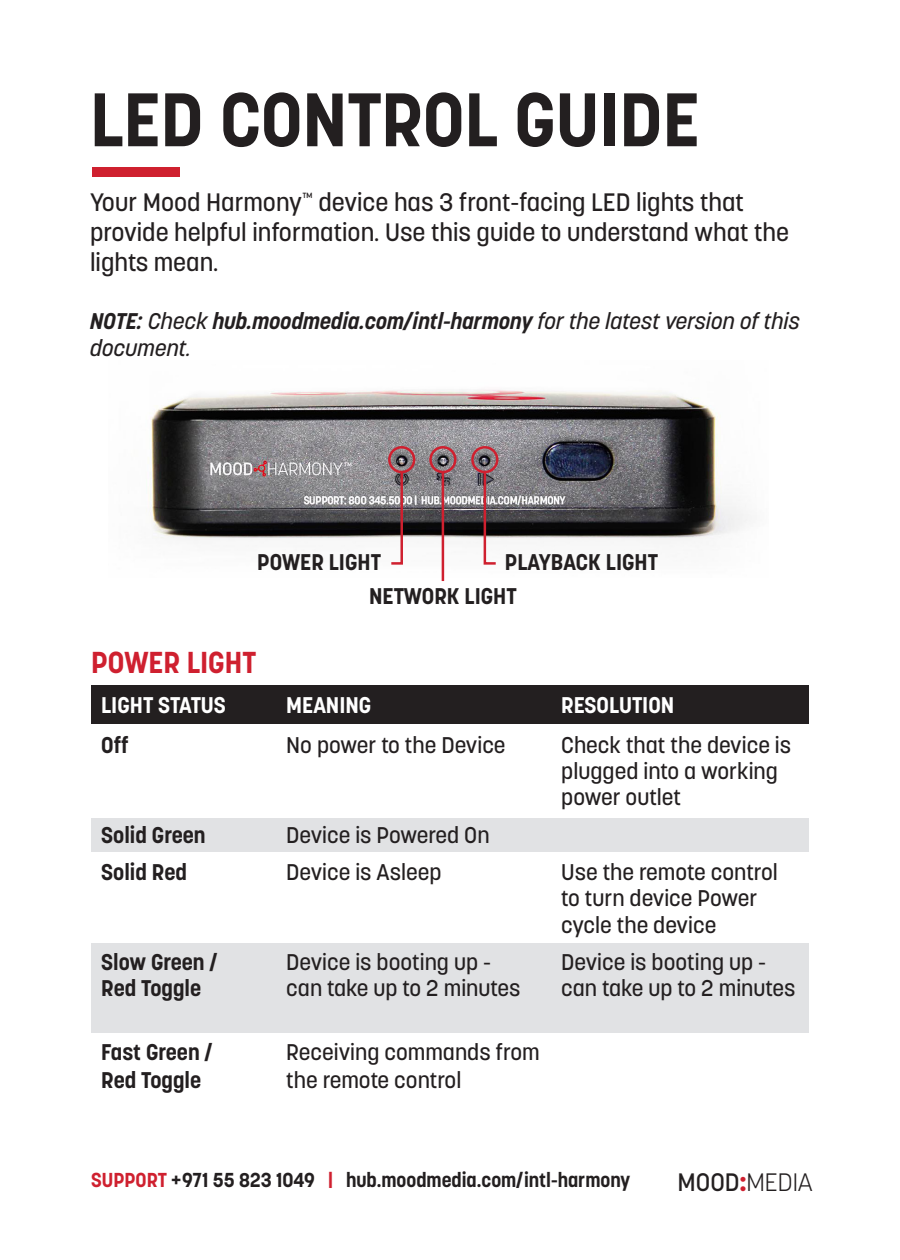
<style>
.page{position:relative;width:900px;height:1260px;background:#fff}
.page>*{position:absolute;margin:0;border:0;box-sizing:border-box;transform-origin:0 0}
.t1{font:700 75px "Korolev";color:#231f20}
.t2{font:700 30px "Korolev";color:#cf202f}
.t3{font:500 25px/30px "Korolev";color:#231f20}
.t4{font:300 25px "Korolev";color:#231f20}
.t5{font:500 22.5px/26.2px "Korolev";color:#231f20}
.t6{font:700 22.5px "Korolev";color:#231f20}
.t7{font:italic 500 22.5px/27.5px "Korolev";color:#231f20}
.t8{font:700 22.5px "Korolev";color:#fff}
.t9{font:700 20px "Korolev";color:#231f20}
.s1{font-weight:700}
.s2{color:#cf202f}
.s3{font-weight:500}
.s4{font-weight:800;color:#cf202f}
</style>
<div class="page">
<div style="left:91px;top:685px;width:718px;height:39px;background:#231f20"></div>
<div style="left:91px;top:818px;width:718px;height:33px;background:#e1e2e4"></div>
<div style="left:91px;top:943px;width:718px;height:90px;background:#e1e2e4"></div>
<div style="left:92px;top:167px;width:88px;height:9px;background:#cf202f"></div>
<img style="left:146px;top:389px;width:604px;height:189px">
<hr style="left:442px;top:473px;width:2px;height:108px;background:#cf202f">
<svg style="left:389px;top:470px;width:15px;height:96px"></svg>
<svg style="left:482px;top:470px;width:16px;height:96px"></svg>
<div style="left:429px;top:446px;width:28px;height:27px;border:2px solid #cf202f;border-radius:50%"></div>
<div style="left:388px;top:446px;width:27px;height:27px;border:2px solid #cf202f;border-radius:50%"></div>
<div style="left:471px;top:446px;width:27px;height:27px;border:2px solid #cf202f;border-radius:50%"></div>
<p class="t1" style="left:90px;top:73px;width:611px">LED CONTROL GUIDE</p>
<p class="t3" style="left:90px;top:187px;width:701px">Your Mood Harmony<sup>™</sup> device has 3 front-facing LED lights that provide helpful information. Use this guide to understand what the lights mean.</p>
<p class="t7" style="left:90px;top:307px;width:712px"><span class="s1">NOTE:</span> Check <span class="s1">hub.moodmedia.com/intl-harmony</span> for the latest version of this document.</p>
<p class="t6" style="left:257px;top:548px;width:125px">POWER LIGHT</p>
<p class="t6" style="left:505px;top:548px;width:155px">PLAYBACK LIGHT</p>
<p class="t6" style="left:369px;top:582px;width:149px">NETWORK LIGHT</p>
<p class="t2" style="left:91px;top:643px;width:166px">POWER LIGHT</p>
<p class="t8" style="left:101px;top:690px;width:126px">LIGHT STATUS</p>
<p class="t8" style="left:286px;top:690px;width:87px">MEANING</p>
<p class="t8" style="left:561px;top:690px;width:115px">RESOLUTION</p>
<p class="t6" style="left:101px;top:730px;width:29px">Off</p>
<p class="t5" style="left:286px;top:731px;width:221px">No power to the Device</p>
<p class="t5" style="left:561px;top:731px;width:231px">Check that the device is plugged into a working power outlet</p>
<p class="t6" style="left:101px;top:820px;width:106px">Solid Green</p>
<p class="t5" style="left:286px;top:821px;width:205px">Device is Powered On</p>
<p class="t6" style="left:101px;top:858px;width:87px">Solid Red</p>
<p class="t5" style="left:286px;top:859px;width:157px">Device is Asleep</p>
<p class="t5" style="left:561px;top:859px;width:218px">Use the remote control to turn device Power</p>
<p class="t5" style="left:561px;top:911px;width:157px">cycle the device</p>
<p class="t6" style="left:101px;top:948px;width:119px">Slow Green /</p>
<p class="t5" style="left:286px;top:949px;width:206px">Device is booting up -</p>
<p class="t5" style="left:561px;top:949px;width:206px">Device is booting up -</p>
<p class="t6" style="left:101px;top:974px;width:101px">Red Toggle</p>
<p class="t5" style="left:286px;top:975px;width:236px">can take up to 2 minutes</p>
<p class="t5" style="left:561px;top:975px;width:236px">can take up to 2 minutes</p>
<p class="t6" style="left:101px;top:1038px;width:114px">Fast Green /</p>
<p class="t5" style="left:286px;top:1039px;width:255px">Receiving commands from</p>
<p class="t6" style="left:101px;top:1065px;width:101px">Red Toggle</p>
<p class="t5" style="left:286px;top:1066px;width:177px">the remote control</p>
<p class="t9" style="left:91px;top:1167px;width:541px"><span class="s2">SUPPORT</span> +971 55 823 1049 <span class="s2">|</span> hub.moodmedia.com/intl-harmony</p>
<p class="t4" style="left:678px;top:1167px;width:137px"><span class="s3">MOOD</span><span class="s4">:</span>MEDIA</p>
</div>
